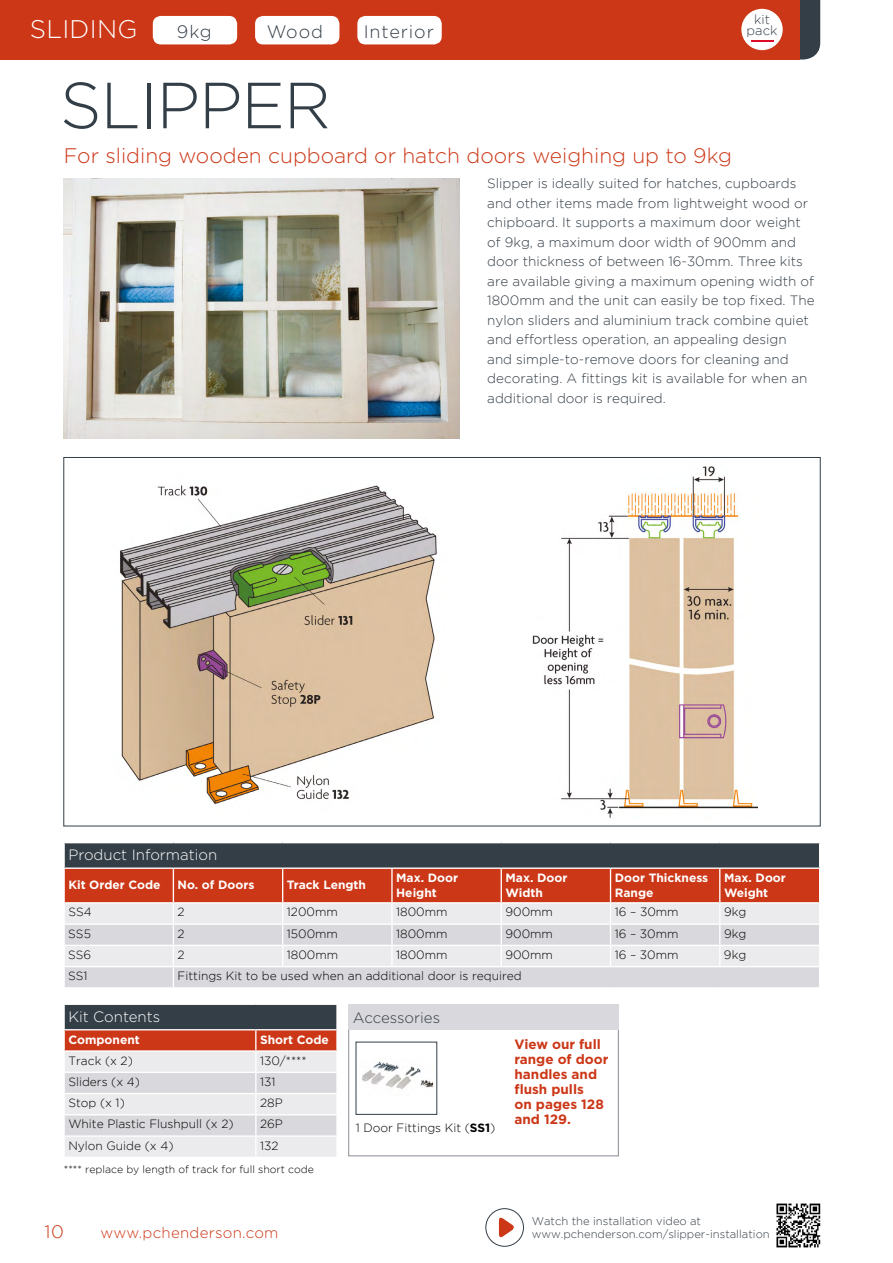
<style>
.page{position:relative;width:893px;height:1263px;background:#fff}
.page>*{position:absolute;margin:0;border:0;box-sizing:border-box;transform-origin:0 0}
.t1{font:300 64.95px "Gotham";letter-spacing:-.015em;color:#333e47}
.t2{font:300 25.5px "Gotham";letter-spacing:.01em;color:#fff}
.t3{font:300 21px "Gotham";color:#cc3717}
.t4{font:300 18px "Gotham";letter-spacing:.05em;color:#333e47}
.t5{font:300 18px "Gotham";color:#cc3717}
.t6{font:300 15px "Gotham";color:#fff}
.t7{font:300 15px "Gotham";letter-spacing:.02em;color:#cc3717}
.t8{font:300 15px "Gotham";color:#333e47}
.t9{font:300 13.5px/19.5px "Gotham";color:#333e47}
.t10{font:700 13.5px/15px "Gotham";color:#cc3717}
.t11{font:300 13.05px/11.4px "Gotham";color:#333e47;text-align:center}
.t12{font:300 12px "Gotham";color:#000}
.t13{font:700 12px/15px "Gotham";color:#fff}
.t14{font:300 11.25px/13.5px "Gotham";color:#333e47}
.t15{font:300 10.5px "Gotham";color:#000}
.s1{font-weight:700}
</style>
<div class="page">
<svg style="left:64px;top:843px;width:756px;height:144px;background:#c2a39f"></svg>
<div style="left:64px;top:1004px;width:273px;height:26px;background:#333e47"></div>
<hr style="left:63px;top:1003px;width:193px;height:2px;background:#fff">
<hr style="left:63px;top:1005px;width:2px;height:24px;background:#fff">
<hr style="left:256px;top:1003px;width:82px;height:2px;background:#fff">
<hr style="left:336px;top:1005px;width:2px;height:24px;background:#fff">
<hr style="left:63px;top:1029px;width:193px;height:1px;background:#fff">
<hr style="left:256px;top:1029px;width:82px;height:1px;background:#fff">
<svg style="left:64px;top:1030px;width:273px;height:127px;background:#e0c7c4"></svg>
<hr style="left:63px;top:1071px;width:193px;height:2px;background:#fff">
<hr style="left:63px;top:1073px;width:2px;height:20px;background:#fff">
<hr style="left:256px;top:1071px;width:82px;height:2px;background:#fff">
<hr style="left:255px;top:1073px;width:2px;height:20px;background:#fff">
<hr style="left:336px;top:1073px;width:2px;height:20px;background:#fff">
<hr style="left:63px;top:1093px;width:193px;height:1px;background:#fff">
<hr style="left:63px;top:1094px;width:2px;height:20px;background:#fff">
<hr style="left:256px;top:1093px;width:82px;height:1px;background:#fff">
<hr style="left:255px;top:1094px;width:2px;height:20px;background:#fff">
<hr style="left:336px;top:1094px;width:2px;height:20px;background:#fff">
<hr style="left:63px;top:1114px;width:193px;height:1px;background:#fff">
<hr style="left:63px;top:1115px;width:2px;height:20px;background:#fff">
<hr style="left:256px;top:1114px;width:82px;height:1px;background:#fff">
<hr style="left:255px;top:1115px;width:2px;height:20px;background:#fff">
<hr style="left:336px;top:1115px;width:2px;height:20px;background:#fff">
<hr style="left:63px;top:1135px;width:193px;height:2px;background:#fff">
<hr style="left:63px;top:1137px;width:2px;height:20px;background:#fff">
<hr style="left:256px;top:1135px;width:82px;height:2px;background:#fff">
<hr style="left:255px;top:1137px;width:2px;height:20px;background:#fff">
<hr style="left:336px;top:1137px;width:2px;height:20px;background:#fff">
<img style="left:64px;top:179px;width:396px;height:259px">
<img style="left:120px;top:485px;width:317px;height:320px">
<img style="left:532px;top:466px;width:225px;height:352px">
<div style="left:348px;top:1005px;width:271px;height:151px;border:1px solid #8b8c94"></div>
<div style="left:348px;top:1005px;width:271px;height:25px;background:#d9d8dc"></div>
<svg style="left:799px;top:0;width:21px;height:60px"></svg>
<div style="left:0;top:0;width:799px;height:60px;background:#cc3717"></div>
<div style="left:153px;top:16px;width:84px;height:28px;background:#fff;border-radius:8px"></div>
<div style="left:255px;top:16px;width:84px;height:28px;background:#fff;border-radius:8px"></div>
<div style="left:357px;top:16px;width:85px;height:28px;background:#fff;border-radius:8px"></div>
<div style="left:741px;top:9px;width:42px;height:41px;background:#fff;border-radius:50%"></div>
<hr style="left:751px;top:40px;width:23px;height:2px;background:#de0a2a">
<img style="left:777px;top:1203px;width:44px;height:44px">
<div style="left:485px;top:1208px;width:39px;height:39px;border:1px solid #333e47;border-radius:50%"></div>
<svg style="left:499px;top:1217px;width:15px;height:21px"></svg>
<img style="left:362px;top:1061px;width:72px;height:29px">
<h2 class="t2" style="left:30px;top:15px;width:109px">SLIDING</h2>
<h3 class="t4" style="left:177px;top:22px;width:36px">9kg</h3>
<h3 class="t4" style="left:267px;top:22px;width:58px">Wood</h3>
<h3 class="t4" style="left:364px;top:22px;width:72px">Interior</h3>
<p class="t11" style="left:747px;top:13px;width:32px">kit pack</p>
<h1 class="t1" style="left:60px;top:70px;width:272px">SLIPPER</h1>
<h3 class="t3" style="left:64px;top:145px;width:670px">For sliding wooden cupboard or hatch doors weighing up to 9kg</h3>
<p class="t9" style="left:487px;top:174px;width:329px">Slipper is ideally suited for hatches, cupboards and other items made from lightweight wood or chipboard. It supports a maximum door weight of 9kg, a maximum door width of 900mm and door thickness of between 16-30mm. Three kits are available giving a maximum opening width of 1800mm and the unit can easily be top fixed. The nylon sliders and aluminium track combine quiet and effortless operation, an appealing design and simple-to-remove doors for cleaning and decorating. A fittings kit is available for when an additional door is required.</p>
<p class="t6" style="left:68px;top:846px;width:150px">Product Information</p>
<p class="t13" style="left:68px;top:877px;width:94px">Kit Order Code</p>
<p class="t13" style="left:178px;top:877px;width:78px">No. of Doors</p>
<p class="t13" style="left:287px;top:877px;width:81px">Track Length</p>
<p class="t13" style="left:396px;top:869px;width:63px">Max. Door<br>Height</p>
<p class="t13" style="left:505px;top:869px;width:63px">Max. Door<br>Width</p>
<p class="t13" style="left:615px;top:869px;width:95px">Door Thickness<br>Range</p>
<p class="t13" style="left:724px;top:869px;width:63px">Max. Door<br>Weight</p>
<p class="t12" style="left:68px;top:906px;width:25px">SS4</p>
<p class="t12" style="left:178px;top:906px;width:9px">2</p>
<p class="t12" style="left:287px;top:906px;width:52px">1200mm</p>
<p class="t12" style="left:396px;top:906px;width:53px">1800mm</p>
<p class="t12" style="left:505px;top:906px;width:49px">900mm</p>
<p class="t12" style="left:615px;top:906px;width:65px">16 – 30mm</p>
<p class="t12" style="left:724px;top:906px;width:24px">9kg</p>
<p class="t12" style="left:68px;top:927px;width:24px">SS5</p>
<p class="t12" style="left:178px;top:927px;width:9px">2</p>
<p class="t12" style="left:287px;top:927px;width:53px">1500mm</p>
<p class="t12" style="left:396px;top:927px;width:53px">1800mm</p>
<p class="t12" style="left:505px;top:927px;width:49px">900mm</p>
<p class="t12" style="left:615px;top:927px;width:65px">16 – 30mm</p>
<p class="t12" style="left:724px;top:927px;width:24px">9kg</p>
<p class="t12" style="left:68px;top:948px;width:25px">SS6</p>
<p class="t12" style="left:178px;top:948px;width:9px">2</p>
<p class="t12" style="left:287px;top:948px;width:53px">1800mm</p>
<p class="t12" style="left:396px;top:948px;width:53px">1800mm</p>
<p class="t12" style="left:505px;top:948px;width:49px">900mm</p>
<p class="t12" style="left:615px;top:948px;width:65px">16 – 30mm</p>
<p class="t12" style="left:724px;top:948px;width:24px">9kg</p>
<p class="t12" style="left:68px;top:969px;width:21px">SS1</p>
<p class="t12" style="left:178px;top:969px;width:346px">Fittings Kit to be used when an additional door is required</p>
<p class="t6" style="left:68px;top:1008px;width:93px">Kit Contents</p>
<p class="t13" style="left:68px;top:1032px;width:73px">Component</p>
<p class="t13" style="left:260px;top:1032px;width:70px">Short Code</p>
<p class="t12" style="left:68px;top:1054px;width:66px">Track (x 2)</p>
<p class="t12" style="left:260px;top:1054px;width:48px">130/****</p>
<p class="t12" style="left:68px;top:1075px;width:73px">Sliders (x 4)</p>
<p class="t12" style="left:260px;top:1075px;width:17px">131</p>
<p class="t12" style="left:68px;top:1096px;width:58px">Stop (x 1)</p>
<p class="t12" style="left:260px;top:1096px;width:24px">28P</p>
<p class="t12" style="left:68px;top:1117px;width:167px">White Plastic Flushpull (x 2)</p>
<p class="t12" style="left:260px;top:1117px;width:24px">26P</p>
<p class="t12" style="left:68px;top:1139px;width:107px">Nylon Guide (x 4)</p>
<p class="t12" style="left:260px;top:1139px;width:20px">132</p>
<p class="t8" style="left:353px;top:1009px;width:89px">Accessories</p>
<p class="t10" style="left:514px;top:1036px;width:96px">View our full range of door handles and flush pulls<br>on pages 128 and 129.</p>
<p class="t12" style="left:356px;top:1121px;width:141px">1 Door Fittings Kit (<span class="s1">SS1</span>)</p>
<p class="t15" style="left:64px;top:1163px;width:251px">**** replace by length of track for full short code</p>
<h3 class="t5" style="left:45px;top:1222px;width:21px">10</h3>
<p class="t7" style="left:100px;top:1225px;width:180px">www.pchenderson.com</p>
<p class="t14" style="left:532px;top:1214px;width:239px">Watch the installation video at www.pchenderson.com/slipper-installation</p>
</div>
